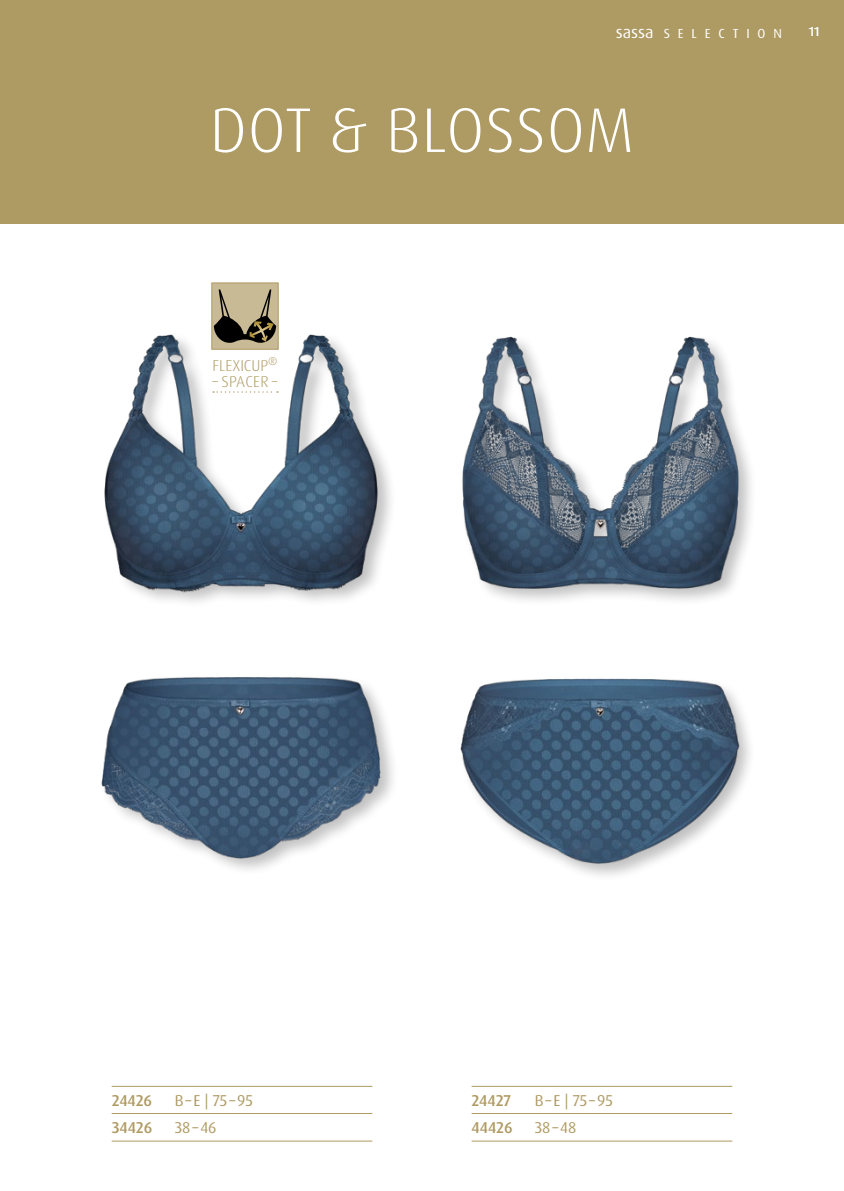
<style>
.page{position:relative;width:844px;height:1191px;background:#fff}
.page>*{position:absolute;margin:0;border:0;box-sizing:border-box;transform-origin:0 0}
.t1{font:300 63px "Dax Pro";letter-spacing:.015em;color:#fff}
.t2{font:15.75px "Dax Pro";color:#ae9a63}
.t3{font:500 15.75px "Dax Pro";letter-spacing:-.005em;color:#ae9a63}
.t4{font:300 15.75px "Dax Pro";color:#ae9a63}
.t5{font:13.12px "Dax Pro";letter-spacing:.6em;color:#fff}
.t6{font:500 13.12px "Dax Pro";color:#fff}
.s1{font-size:16.8px}
</style>
<div class="page">
<div style="left:0;top:0;width:843px;height:223px;background:#ae9a63"></div>
<hr style="left:112px;top:1086px;width:260px;height:1px;background:#ae9a63">
<hr style="left:112px;top:1113px;width:260px;height:1px;background:#ae9a63">
<hr style="left:112px;top:1140px;width:260px;height:1px;background:#ae9a63">
<hr style="left:471px;top:1086px;width:261px;height:1px;background:#ae9a63">
<hr style="left:471px;top:1113px;width:261px;height:1px;background:#ae9a63">
<hr style="left:471px;top:1140px;width:261px;height:1px;background:#ae9a63">
<img style="left:460px;top:678px;width:290px;height:197px">
<img style="left:104px;top:334px;width:287px;height:268px">
<img style="left:101px;top:677px;width:292px;height:193px">
<img style="left:462px;top:336px;width:289px;height:265px">
<svg style="left:211px;top:282px;width:68px;height:68px"></svg>
<svg style="left:213px;top:391px;width:65px;height:2px"></svg>
<p class="t5" style="left:615px;top:25px;width:168px"><span class="s1">sassa</span> SELECTION</p>
<p class="t6" style="left:808px;top:23px;width:12px">11</p>
<h1 class="t1" style="left:210px;top:90px;width:425px">DOT &amp; BLOSSOM</h1>
<p class="t4" style="left:212px;top:355px;width:67px">FLEXICUP<sup>®</sup></p>
<p class="t4" style="left:212px;top:371px;width:67px">– SPACER –</p>
<p class="t3" style="left:112px;top:1090px;width:42px">24426</p>
<p class="t2" style="left:175px;top:1090px;width:80px">B–E | 75–95</p>
<p class="t3" style="left:112px;top:1117px;width:42px">34426</p>
<p class="t2" style="left:175px;top:1117px;width:43px">38–46</p>
<p class="t3" style="left:471px;top:1090px;width:41px">24427</p>
<p class="t2" style="left:534px;top:1090px;width:80px">B–E | 75–95</p>
<p class="t3" style="left:471px;top:1117px;width:42px">44426</p>
<p class="t2" style="left:534px;top:1117px;width:43px">38–48</p>
</div>
